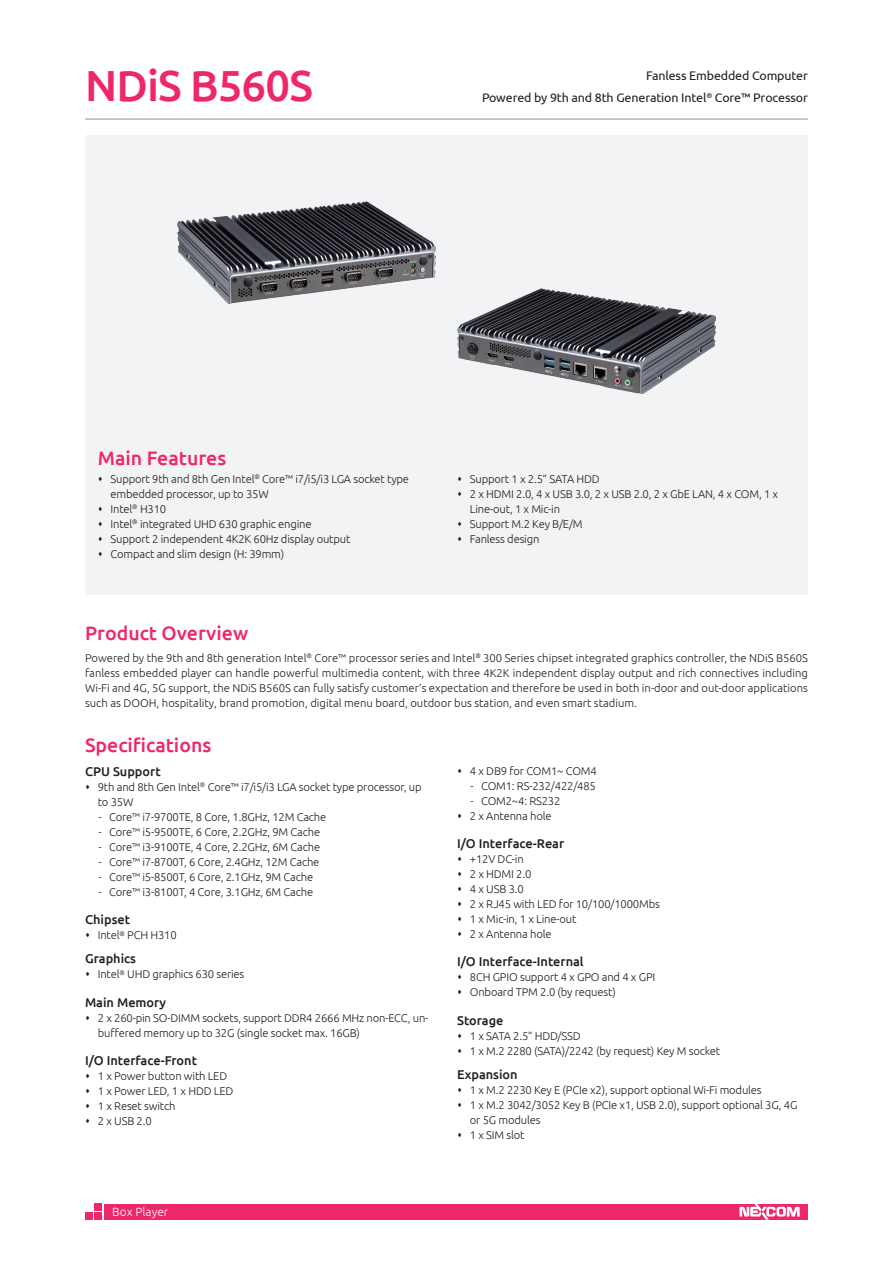
<style>
.page{position:relative;width:893px;height:1263px;background:#fff}
.page>*{position:absolute;margin:0;border:0;box-sizing:border-box;transform-origin:0 0}
.model_name{font:500 43.5px "Ubuntu";letter-spacing:-.02em;color:#ed2769}
.t1{font:500 19.5px "Ubuntu";color:#ed2769}
.item{font:500 12.75px "Ubuntu";color:#231f20}
.model_describe{font:12.45px/22.5px "Ubuntu";letter-spacing:-.01em;color:#231f20;text-align:right}
.t2{font:300 12px "Ubuntu";color:#fff}
.product_overview{font:300 11.25px/15px "Ubuntu";letter-spacing:-.015em;color:#231f20}
</style>
<div class="page">
<div style="left:85px;top:136px;width:723px;height:459px;background:#f2f3f4"></div>
<div style="left:104px;top:1204px;width:704px;height:15px;background:#ed2769"></div>
<div style="left:94px;top:1203px;width:7px;height:7px;background:#ed2769"></div>
<div style="left:94px;top:1213px;width:7px;height:7px;background:#ed2769"></div>
<div style="left:85px;top:1213px;width:7px;height:7px;background:#ed2769"></div>
<svg style="left:739px;top:1204px;width:61px;height:15px"></svg>
<hr style="left:85px;top:119px;width:723px;height:1px;background:#939598">
<img style="left:177px;top:201px;width:259px;height:103px">
<img style="left:458px;top:289px;width:257px;height:104px">
<p class="model_name" style="left:85px;top:58px;width:229px">NDiS B560S</p>
<p class="model_describe" style="left:482px;top:63px;width:327px">Fanless Embedded Computer<br>Powered by 9th and 8th Generation Intel<sup>®</sup> Core™ Processor</p>
<h2 class="t1" style="left:98px;top:446px;width:130px">Main Features</h2>
<p class="product_overview" style="left:111px;top:471px;width:300px">Support 9th and 8th Gen Intel<sup>®</sup> Core™ i7/i5/i3 LGA socket type embedded processor, up to 35W</p>
<p class="product_overview" style="left:111px;top:501px;width:57px">Intel<sup>®</sup> H310</p>
<p class="product_overview" style="left:111px;top:516px;width:203px">Intel<sup>®</sup> integrated UHD 630 graphic engine</p>
<p class="product_overview" style="left:111px;top:531px;width:241px">Support 2 independent 4K2K 60Hz display output</p>
<p class="product_overview" style="left:111px;top:546px;width:175px">Compact and slim design (H: 39mm)</p>
<p class="product_overview" style="left:470px;top:471px;width:131px">Support 1 x 2.5” SATA HDD</p>
<p class="product_overview" style="left:470px;top:486px;width:310px">2 x HDMI 2.0, 4 x USB 3.0, 2 x USB 2.0, 2 x GbE LAN, 4 x COM, 1 x<br>Line-out, 1 x Mic-in</p>
<p class="product_overview" style="left:470px;top:516px;width:114px">Support M.2 Key B/E/M</p>
<p class="product_overview" style="left:470px;top:531px;width:71px">Fanless design</p>
<p class="t1" style="left:85px;top:621px;width:165px">Product Overview</p>
<p class="product_overview" style="left:85px;top:650px;width:724px;text-align:justify">Powered by the 9th and 8th generation Intel<sup>®</sup> Core™ processor series and Intel<sup>®</sup> 300 Series chipset integrated graphics controller, the NDiS B560S fanless embedded player can handle powerful multimedia content, with three 4K2K independent display output and rich connectives including Wi-Fi and 4G, 5G support, the NDiS B560S can fully satisfy customer’s expectation and therefore be used in both in-door and out-door applications such as DOOH, hospitality, brand promotion, digital menu board, outdoor bus station, and even smart stadium.</p>
<p class="t1" style="left:85px;top:733px;width:128px">Specifications</p>
<p class="item" style="left:85px;top:763px;width:77px">CPU Support</p>
<p class="product_overview" style="left:98px;top:779px;width:325px">9th and 8th Gen Intel<sup>®</sup> Core™ i7/i5/i3 LGA socket type processor, up to 35W</p>
<p class="product_overview" style="left:99px;top:809px;width:229px">- Core™ i7-9700TE, 8 Core, 1.8GHz, 12M Cache</p>
<p class="product_overview" style="left:99px;top:824px;width:223px">- Core™ i5-9500TE, 6 Core, 2.2GHz, 9M Cache</p>
<p class="product_overview" style="left:99px;top:839px;width:223px">- Core™ i3-9100TE, 4 Core, 2.2GHz, 6M Cache</p>
<p class="product_overview" style="left:99px;top:854px;width:222px">- Core™ i7-8700T, 6 Core, 2.4GHz, 12M Cache</p>
<p class="product_overview" style="left:99px;top:869px;width:216px">- Core™ i5-8500T, 6 Core, 2.1GHz, 9M Cache</p>
<p class="product_overview" style="left:99px;top:884px;width:216px">- Core™ i3-8100T, 4 Core, 3.1GHz, 6M Cache</p>
<p class="item" style="left:85px;top:912px;width:47px">Chipset</p>
<p class="product_overview" style="left:98px;top:927px;width:80px">Intel<sup>®</sup> PCH H310</p>
<p class="item" style="left:85px;top:951px;width:53px">Graphics</p>
<p class="product_overview" style="left:98px;top:966px;width:148px">Intel<sup>®</sup> UHD graphics 630 series</p>
<p class="item" style="left:85px;top:994px;width:83px">Main Memory</p>
<p class="product_overview" style="left:98px;top:1010px;width:332px">2 x 260-pin SO-DIMM sockets, support DDR4 2666 MHz non-ECC, un&shy;buffered memory up to 32G (single socket max. 16GB)</p>
<p class="item" style="left:85px;top:1052px;width:113px">I/O Interface-Front</p>
<p class="product_overview" style="left:98px;top:1068px;width:131px">1 x Power button with LED</p>
<p class="product_overview" style="left:98px;top:1083px;width:137px">1 x Power LED, 1 x HDD LED</p>
<p class="product_overview" style="left:98px;top:1098px;width:79px">1 x Reset switch</p>
<p class="product_overview" style="left:98px;top:1113px;width:55px">2 x USB 2.0</p>
<p class="t2" style="left:112px;top:1204px;width:58px">Box Player</p>
<p class="product_overview" style="left:470px;top:763px;width:128px">4 x DB9 for COM1~ COM4</p>
<p class="product_overview" style="left:471px;top:778px;width:127px">- COM1: RS-232/422/485</p>
<p class="product_overview" style="left:471px;top:793px;width:91px">- COM2~4: RS232</p>
<p class="product_overview" style="left:470px;top:808px;width:83px">2 x Antenna hole</p>
<p class="item" style="left:457px;top:835px;width:109px">I/O Interface-Rear</p>
<p class="product_overview" style="left:470px;top:851px;width:55px">+12V DC-in</p>
<p class="product_overview" style="left:470px;top:866px;width:63px">2 x HDMI 2.0</p>
<p class="product_overview" style="left:470px;top:881px;width:55px">4 x USB 3.0</p>
<p class="product_overview" style="left:470px;top:896px;width:192px">2 x RJ45 with LED for 10/100/1000Mbs</p>
<p class="product_overview" style="left:470px;top:911px;width:108px">1 x Mic-in, 1 x Line-out</p>
<p class="product_overview" style="left:470px;top:926px;width:83px">2 x Antenna hole</p>
<p class="item" style="left:457px;top:954px;width:128px">I/O Interface-Internal</p>
<p class="product_overview" style="left:470px;top:970px;width:187px">8CH GPIO support 4 x GPO and 4 x GPI</p>
<p class="product_overview" style="left:470px;top:985px;width:147px">Onboard TPM 2.0 (by request)</p>
<p class="item" style="left:457px;top:1012px;width:48px">Storage</p>
<p class="product_overview" style="left:470px;top:1028px;width:112px">1 x SATA 2.5” HDD/SSD</p>
<p class="product_overview" style="left:470px;top:1043px;width:252px">1 x M.2 2280 (SATA)/2242 (by request) Key M socket</p>
<p class="item" style="left:457px;top:1066px;width:62px">Expansion</p>
<p class="product_overview" style="left:470px;top:1082px;width:293px">1 x M.2 2230 Key E (PCIe x2), support optional Wi-Fi modules</p>
<p class="product_overview" style="left:470px;top:1097px;width:329px">1 x M.2 3042/3052 Key B (PCIe x1, USB 2.0), support optional 3G, 4G or 5G modules</p>
<p class="product_overview" style="left:470px;top:1127px;width:56px">1 x SIM slot</p>
</div>
